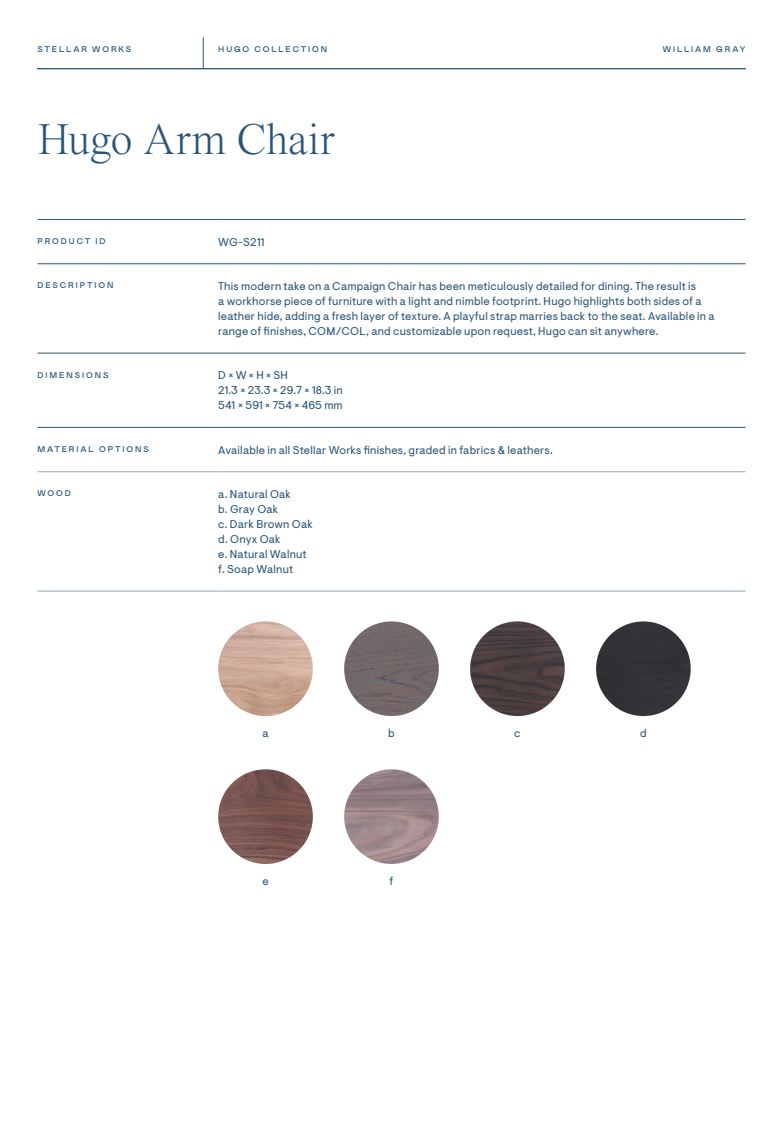
<style>
.page{position:relative;width:783px;height:1134px;background:#fff}
.page>*{position:absolute;margin:0;border:0;box-sizing:border-box;transform-origin:0 0}
.H2__Serif{font:300 45px "Times Now";letter-spacing:-.01em;color:#2a5578}
.Body__Sans_Serif{font:11.25px/15px "Visuelt Pro";letter-spacing:.02em;color:#2a5578}
.Body__Sans_Serif-2{font:11.25px/15px "Visuelt Pro";color:#2a5578}
.Subheader__Mabry{font:500 8.25px "Mabry Pro";letter-spacing:.23em;color:#2a5578}
.s1{font-style:inherit}
</style>
<div class="page">
<hr style="left:37px;top:68px;width:709px;height:1px;background:#2a5578">
<hr style="left:203px;top:37px;width:1px;height:32px;background:#2a5578">
<hr style="left:38px;top:219px;width:180px;height:1px;background:#2a5578">
<hr style="left:218px;top:219px;width:528px;height:1px;background:#2a5578">
<hr style="left:38px;top:263px;width:180px;height:1px;background:#2a5578">
<hr style="left:218px;top:263px;width:528px;height:1px;background:#2a5578">
<hr style="left:38px;top:353px;width:180px;height:1px;background:#2a5578">
<hr style="left:218px;top:353px;width:528px;height:1px;background:#2a5578">
<hr style="left:38px;top:427px;width:180px;height:1px;background:#2a5578">
<hr style="left:218px;top:427px;width:528px;height:1px;background:#2a5578">
<hr style="left:38px;top:471px;width:180px;height:1px;background:#94aabb">
<hr style="left:218px;top:471px;width:528px;height:1px;background:#94aabb">
<hr style="left:38px;top:591px;width:180px;height:1px;background:#94aabb">
<hr style="left:218px;top:591px;width:528px;height:1px;background:#94aabb">
<img style="left:218px;top:621px;width:95px;height:95px;border-radius:47px">
<img style="left:344px;top:621px;width:95px;height:95px;border-radius:47px">
<img style="left:470px;top:621px;width:95px;height:95px;border-radius:47px">
<div style="left:596px;top:621px;width:95px;height:95px;background:#323137;border-radius:47px"></div>
<img style="left:218px;top:769px;width:95px;height:95px;border-radius:47px">
<img style="left:344px;top:769px;width:95px;height:95px;border-radius:47px">
<p class="Subheader__Mabry" style="left:38px;top:43px;width:95px">STELLAR WORKS</p>
<p class="Subheader__Mabry" style="left:218px;top:43px;width:110px">Hugo COLLECTION</p>
<p class="Subheader__Mabry" style="left:663px;top:43px;width:84px">WILLIAM GRAY</p>
<p class="H2__Serif" style="left:38px;top:114px;width:299px">Hugo Arm Chair</p>
<p class="Subheader__Mabry" style="left:38px;top:235px;width:70px">PRODU CT ID</p>
<p class="Body__Sans_Serif" style="left:218px;top:235px;width:48px">WG-S211</p>
<p class="Subheader__Mabry" style="left:38px;top:280px;width:77px">DESCRIPTION</p>
<p class="Body__Sans_Serif" style="left:218px;top:279px;width:498px">This modern take on a Campaign Chair has been meticulously detailed for dining. The result is<br>a workhorse piece of furniture with a light and nimble footprint. Hugo highlights both sides of a leather hide, adding a fresh layer of texture. A playful strap marries back to the seat. Available in a range of finishes, COM/COL, and customizable upon request, Hugo can sit anywhere.</p>
<p class="Subheader__Mabry" style="left:38px;top:369px;width:72px">DIMENSIONS</p>
<p class="Body__Sans_Serif-2" style="left:218px;top:368px;width:126px">D × W × H × SH<br>21.<span class="s1">3</span> × 23.3 × 29.7 × 18.<span class="s1">3</span> in<br><span class="s1">541</span> × 591 × 754 × 46<span class="s1">5</span> mm</p>
<p class="Subheader__Mabry" style="left:38px;top:443px;width:113px">MATERIAL OPTIONS</p>
<p class="Body__Sans_Serif" style="left:218px;top:443px;width:336px">Available in all Stellar Works finishes, graded in fabrics &amp; leathers.</p>
<p class="Subheader__Mabry" style="left:38px;top:488px;width:35px">WOOD</p>
<p class="Body__Sans_Serif" style="left:218px;top:487px;width:74px">a. Natural Oak</p>
<p class="Body__Sans_Serif" style="left:218px;top:502px;width:62px">b. Gray Oak</p>
<p class="Body__Sans_Serif" style="left:218px;top:517px;width:96px">c. Dark Brown Oak</p>
<p class="Body__Sans_Serif" style="left:218px;top:532px;width:64px">d. Onyx Oak</p>
<p class="Body__Sans_Serif" style="left:218px;top:547px;width:90px">e. Natural Walnut</p>
<p class="Body__Sans_Serif" style="left:218px;top:562px;width:76px">f. Soap Walnut</p>
<p class="Body__Sans_Serif" style="left:262px;top:726px;width:8px">a</p>
<p class="Body__Sans_Serif" style="left:388px;top:726px;width:8px">b</p>
<p class="Body__Sans_Serif" style="left:514px;top:726px;width:8px">c</p>
<p class="Body__Sans_Serif" style="left:640px;top:726px;width:8px">d</p>
<p class="Body__Sans_Serif" style="left:262px;top:874px;width:8px">e</p>
<p class="Body__Sans_Serif" style="left:390px;top:874px;width:5px">f</p>
</div>
